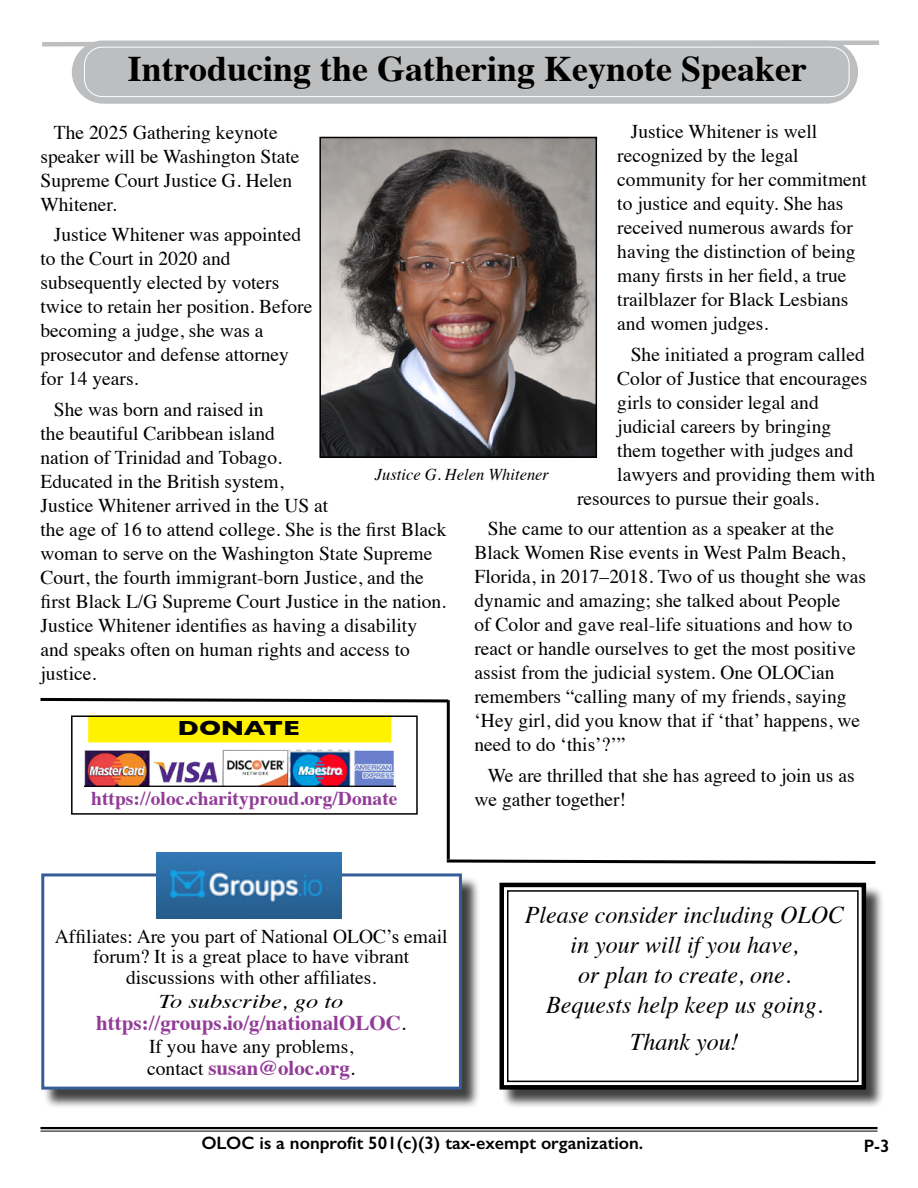
<style>
.page{position:relative;width:918px;height:1188px;background:#fff}
.page>*{position:absolute;margin:0;border:0;box-sizing:border-box;transform-origin:0 0}
.t1{font:700 36px "Times";color:#000}
.t2{font:italic 24px/30px "Times";color:#000;text-align:center}
.t3{font:700 21px "Times";color:#923c97}
.t4{font:700 20.85px "Gill Sans";letter-spacing:-.015em;color:#000;scale:1.25 1}
.t5{font:19.5px/24px "Times";color:#000}
.t6{font:700 19.5px "Times";color:#923c97}
.t7{font:italic 19.5px "Times";color:#000;scale:1.25 1}
.t8{font:600 18px "Gill Sans";color:#000}
.t9{font:italic 16.5px "Times";color:#000}
.s1{font-weight:400;color:#000}
.s2{font-weight:400;font-size:19.5px;color:#000}
</style>
<div class="page">
<hr style="left:40px;top:1127px;width:838px;height:2px;background:#000">
<hr style="left:40px;top:1131px;width:838px;height:1px;background:#000">
<svg style="left:446px;top:858px;width:430px;height:6px"></svg>
<img style="left:85px;top:749px;width:311px;height:38px">
<div style="left:88px;top:716px;width:303px;height:26px;background:#fff200"></div>
<div style="left:71px;top:716px;width:347px;height:99px;border:2px solid #000"></div>
<svg style="left:42px;top:40px;width:837px;height:7px"></svg>
<div style="left:72px;top:40px;width:786px;height:64px;background:#bcbec0;border-radius:32px"></div>
<div style="left:84px;top:47px;width:765px;height:50px;border:1px solid #fff;border-radius:18px"></div>
<img style="left:322px;top:140px;width:272px;height:315px">
<div style="left:319px;top:137px;width:278px;height:321px;border:2px solid #000"></div>
<div style="left:43px;top:875px;width:438px;height:234px;background:#000;opacity:.75"></div>
<div style="left:41px;top:873px;width:421px;height:217px;background:#fff;border:3px solid #355d98"></div>
<img style="left:157px;top:852px;width:185px;height:67px">
<div style="left:501px;top:885px;width:384px;height:223px;background:#000;opacity:.75"></div>
<svg style="left:499px;top:882px;width:369px;height:210px"></svg>
<div style="left:507px;top:890px;width:352px;height:192px;border:2px solid #000"></div>
<svg style="left:40px;top:697px;width:409px;height:7px"></svg>
<hr style="left:447px;top:700px;width:3px;height:159px;background:#000">
<p class="t1" style="left:128px;top:34px;width:681px">Introducing the Gathering Keynote Speaker</p>
<p class="t5" style="left:40px;top:118px;width:261px;text-indent:14px">The 2025 Gathering keynote speaker will be Washington State<br>Supreme Court Justice G. Helen<br>Whitener.</p>
<p class="t5" style="left:40px;top:221px;width:273px;text-indent:14px">Justice Whitener was appointed to the Court in 2020 and subsequently elected by voters twice to retain her position. Before becoming a judge, she was a prosecutor and defense attorney for 14 years.</p>
<p class="t5" style="left:40px;top:396px;width:408px;text-indent:14px">She was born and raised in<br>the beautiful Caribbean island<br>nation of Trinidad and Tobago.<br>Educated in the British system,<br>Justice Whitener arrived in the US at<br>the age of 16 to attend college. She is the first Black woman to serve on the Washington State Supreme Court, the fourth immigrant-born Justice, and the first Black L/G Supreme Court Justice in the nation.<br>Justice Whitener identifies as having a disability and speaks often on human rights and access to justice.</p>
<p class="t5" style="left:617px;top:118px;width:251px;text-indent:14px">Justice Whitener is well recognized by the legal community for her commitment to justice and equity. She has received numerous awards for having the distinction of being many firsts in her field, a true trailblazer for Black Lesbians and women judges.</p>
<p class="t5" style="left:631px;top:340px;width:235px">She initiated a program called</p>
<p class="t5" style="left:617px;top:364px;width:252px">Color of Justice that encourages</p>
<p class="t5" style="left:617px;top:388px;width:203px">girls to consider legal and</p>
<p class="t5" style="left:617px;top:412px;width:215px">judicial careers by bringing</p>
<p class="t5" style="left:617px;top:436px;width:238px">them together with judges and</p>
<p class="t5" style="left:617px;top:460px;width:259px">lawyers and providing them with</p>
<p class="t5" style="left:577px;top:484px;width:244px">resources to pursue their goals.</p>
<p class="t5" style="left:474px;top:515px;width:393px;text-indent:14px">She came to our attention as a speaker at the Black Women Rise events in West Palm Beach, Florida, in 2017–2018. Two of us thought she was dynamic and amazing; she talked about People<br>of Color and gave real-life situations and how to react or handle ourselves to get the most positive assist from the judicial system. One OLOCian remembers “calling many of my friends, saying ‘Hey girl, did you know that if ‘that’ happens, we need to do ‘this’?’”</p>
<p class="t5" style="left:474px;top:762px;width:382px;text-indent:14px">We are thrilled that she has agreed to join us as we gather together!</p>
<p class="t9" style="left:375px;top:460px;width:176px">Justice G. Helen Whitener</p>
<p class="t4" style="left:178px;top:716px;width:99px">DONATE</p>
<p class="t6" style="left:91px;top:780px;width:308px">https://oloc.charityproud.org/Donate</p>
<p class="t5" style="left:55px;top:925px;width:394px;line-height:20.2px;text-align:center">Affiliates: Are you part of National OLOC’s email forum? It is a great place to have vibrant discussions with other affiliates.</p>
<p class="t7" style="left:159px;top:984px;width:149px">To subscribe, go to</p>
<p class="t3" style="left:96px;top:1003px;width:312px">https://groups.io/g/nationalOLOC<span class="s1">.</span></p>
<p class="t5" style="left:149px;top:1032px;width:206px">If you have any problems,</p>
<p class="t3" style="left:147px;top:1048px;width:209px"><span class="s2">contact</span> susan@oloc.org<span class="s1">.</span></p>
<p class="t2" style="left:525px;top:899px;width:321px">Please consider including OLOC in your will if you have,<br>or plan to create, one.</p>
<p class="t2" style="left:546px;top:989px;width:278px">Bequests help keep us going.</p>
<p class="t2" style="left:630px;top:1026px;width:110px">Thank you!</p>
<p class="t8" style="left:201px;top:1132px;width:444px">OLOC is a nonprofit 501(c)(3) tax-exempt organization.</p>
<p class="t8" style="left:864px;top:1135px;width:27px">P-3</p>
</div>
